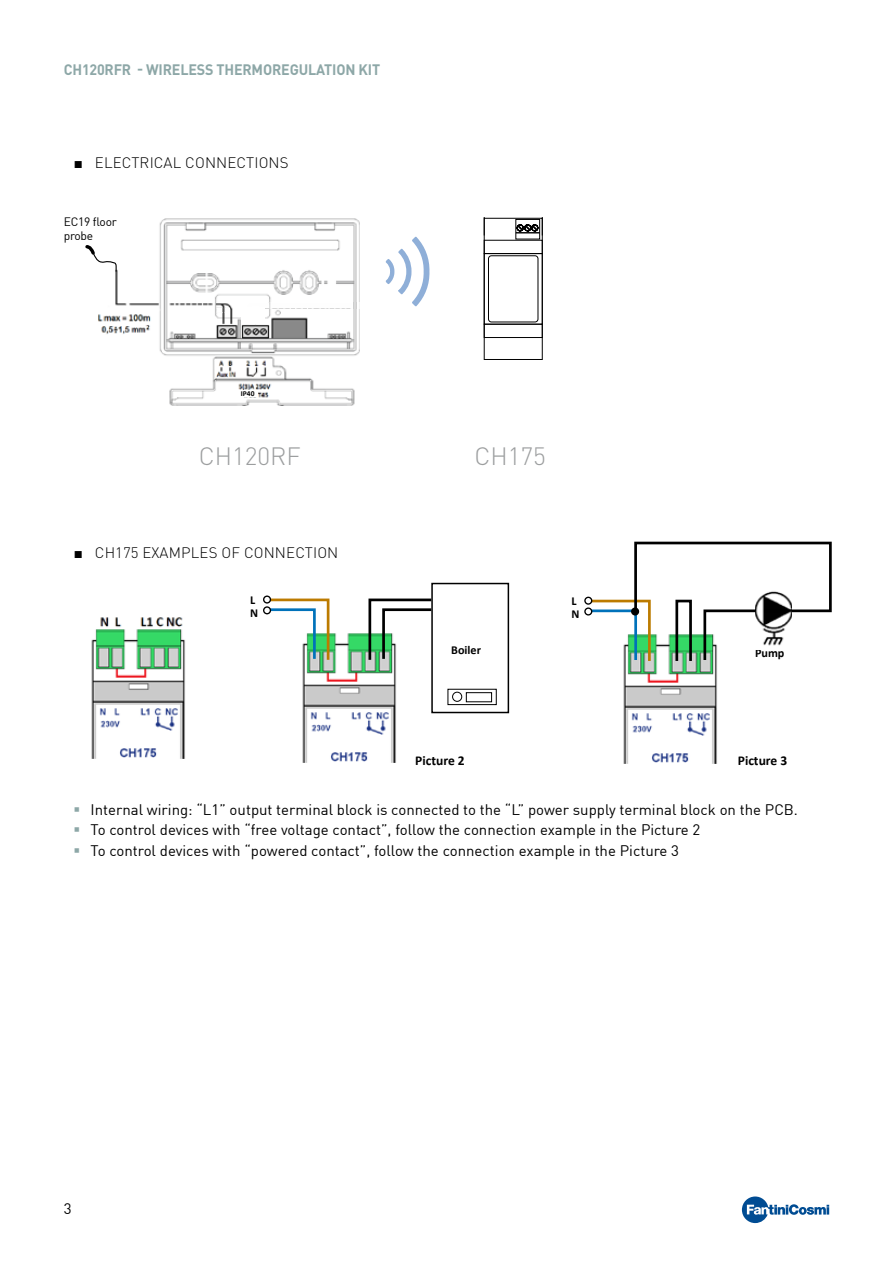
<style>
.page{position:relative;width:893px;height:1263px;background:#fff}
.page>*{position:absolute;margin:0;border:0;box-sizing:border-box;transform-origin:0 0}
.t1{font:300 24.75px "DIN Pro";color:#9c9e9f}
.t2{font:15px/20.1px "DIN";color:#000}
.t3{font:300 15px "DIN Pro";letter-spacing:.01em;color:#000}
.t4{font:700 15px "DIN Pro";letter-spacing:-.01em;color:#8da7a7;scale:.95 1}
.t5{font:700 13.5px "Calibri";color:#000}
.t6{font:700 12.15px "Calibri";color:#000}
.t7{font:12px/14.4px "DIN";letter-spacing:-.02em;color:#000}
.t8{font:700 7.5px "Calibri";color:#000}
.s1{font-family:"Arial";font-weight:400}
</style>
<div class="page">
<svg style="left:742px;top:1196px;width:87px;height:27px"></svg>
<img style="left:302px;top:633px;width:94px;height:130px">
<img style="left:623px;top:664px;width:94px;height:100px">
<img style="left:91px;top:617px;width:94px;height:141px">
<svg style="left:264px;top:598px;width:67px;height:64px"></svg>
<svg style="left:367px;top:598px;width:64px;height:64px"></svg>
<svg style="left:585px;top:541px;width:247px;height:123px"></svg>
<svg style="left:264px;top:596px;width:6px;height:7px"></svg>
<div style="left:263px;top:595px;width:8px;height:9px;border:1px solid #000;border-radius:50%"></div>
<div style="left:585px;top:597px;width:7px;height:7px;background:#fff;border-radius:50%"></div>
<div style="left:584px;top:597px;width:8px;height:8px;border:1px solid #000;border-radius:50%"></div>
<div style="left:264px;top:607px;width:6px;height:7px;background:#fff;border-radius:50%"></div>
<div style="left:263px;top:606px;width:8px;height:8px;border:1px solid #000;border-radius:50%"></div>
<div style="left:585px;top:608px;width:7px;height:7px;background:#fff;border-radius:50%"></div>
<div style="left:584px;top:607px;width:8px;height:8px;border:1px solid #000;border-radius:50%"></div>
<div style="left:632px;top:608px;width:6px;height:7px;background:#000;border-radius:50%"></div>
<div style="left:631px;top:607px;width:8px;height:8px;border:1px solid #000;border-radius:50%"></div>
<div style="left:431px;top:583px;width:78px;height:130px;border:2px solid #000"></div>
<svg style="left:452px;top:691px;width:41px;height:12px"></svg>
<div style="left:448px;top:689px;width:49px;height:16px;border:1px solid #000"></div>
<div style="left:453px;top:692px;width:9px;height:9px;background:#fff;border-radius:50%"></div>
<div style="left:452px;top:692px;width:10px;height:10px;border:1px solid #000;border-radius:50%"></div>
<div style="left:466px;top:693px;width:26px;height:9px;background:#fff"></div>
<div style="left:466px;top:692px;width:26px;height:10px;border:1px solid #000"></div>
<img style="left:755px;top:580px;width:37px;height:70px">
<svg style="left:386px;top:237px;width:43px;height:69px"></svg>
<div style="left:484px;top:218px;width:59px;height:142px;border:1px solid #000"></div>
<svg style="left:484px;top:218px;width:59px;height:120px"></svg>
<div style="left:488px;top:255px;width:50px;height:67px;border:1px solid #000;border-radius:3px"></div>
<img style="left:98px;top:218px;width:262px;height:187px">
<div style="left:64px;top:217px;width:83px;height:23px;background:#fff"></div>
<svg style="left:85px;top:243px;width:32px;height:30px"></svg>
<div style="left:241px;top:390px;width:17px;height:7px;background:#fff"></div>
<img style="left:241px;top:302px;width:119px;height:6px">
<div style="left:241px;top:308px;width:23px;height:9px;background:#fff"></div>
<div style="left:241px;top:317px;width:23px;height:7px;background:#fff"></div>
<p class="t4" style="left:64px;top:60px;width:334px">CH120RFR - WIRELESS THERMOREGULATION KIT</p>
<p class="t3" style="left:74px;top:152px;width:216px"><span class="s1">■</span> ELECTRICAL CONNECTIONS</p>
<p class="t7" style="left:64px;top:214px;width:55px">EC19 floor probe</p>
<p class="t8" style="left:241px;top:388px;width:15px">IP40</p>
<h1 class="t1" style="left:199px;top:439px;width:104px">CH120RF</h1>
<h1 class="t1" style="left:474px;top:439px;width:73px">CH175</h1>
<p class="t3" style="left:74px;top:542px;width:266px"><span class="s1">■</span> CH175 EXAMPLES OF CONNECTION</p>
<p class="t6" style="left:250px;top:591px;width:7px">L</p>
<p class="t6" style="left:572px;top:593px;width:7px">L</p>
<p class="t6" style="left:250px;top:604px;width:10px">N</p>
<p class="t6" style="left:572px;top:605px;width:10px">N</p>
<p class="t6" style="left:451px;top:641px;width:31px">Boiler</p>
<p class="t6" style="left:755px;top:644px;width:31px">Pump</p>
<p class="t5" style="left:415px;top:751px;width:51px">Picture 2</p>
<p class="t5" style="left:738px;top:751px;width:51px">Picture 3</p>
<p class="t2" style="left:91px;top:799px;width:709px">Internal wiring: “L1” output terminal block is connected to the “L” power supply terminal block on the PCB.<br>To control devices with “free voltage contact”, follow the connection example in the Picture 2<br>To control devices with “powered contact”, follow the connection example in the Picture 3</p>
<p class="t2" style="left:64px;top:1198px;width:9px">3</p>
</div>
